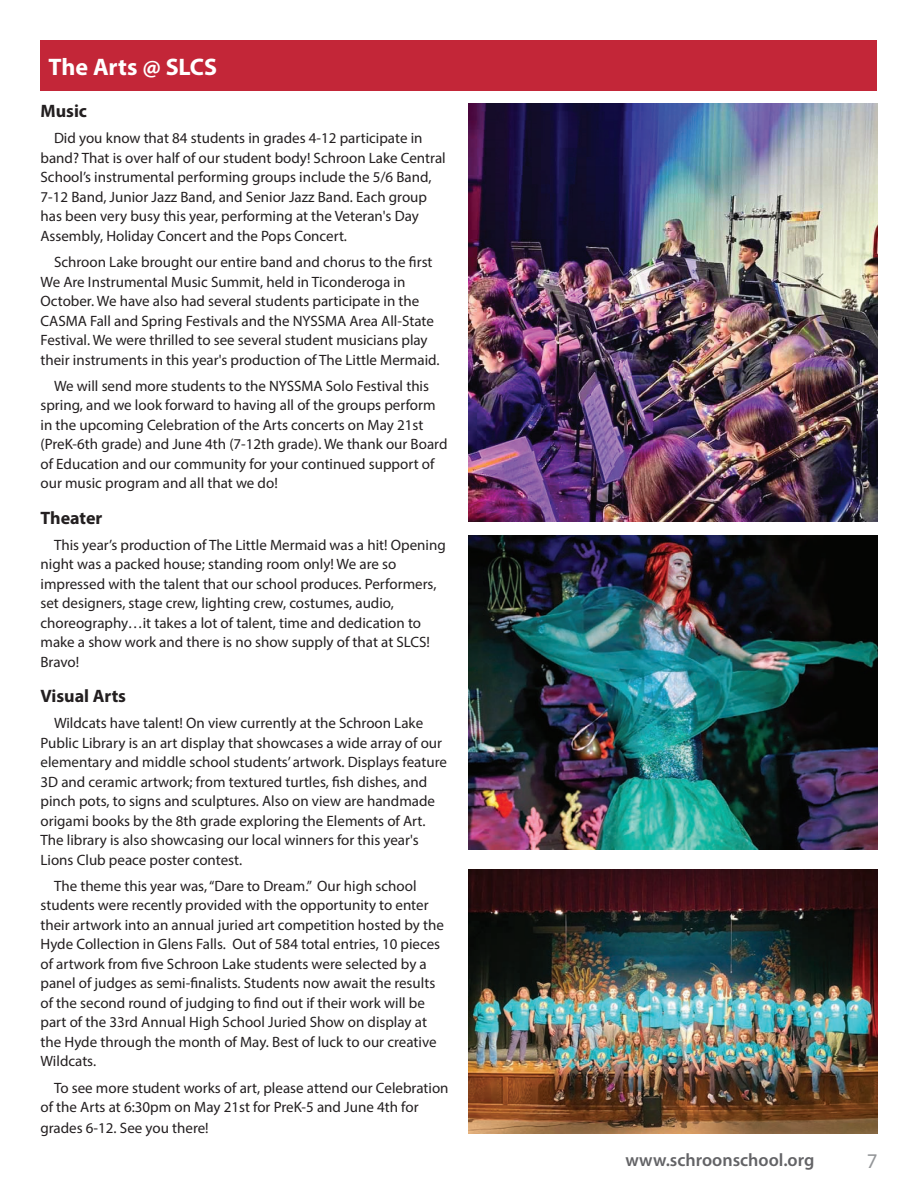
<style>
.page{position:relative;width:918px;height:1188px;background:#fff}
.page>*{position:absolute;margin:0;border:0;box-sizing:border-box;transform-origin:0 0}
.t1{font:700 24px "Myriad Pro";color:#fff}
.t2{font:21px "Myriad Pro";color:#939598}
.t3{font:700 18px "Myriad Pro";color:#231f20}
.t4{font:600 18px "Myriad Pro";color:#636366}
.t5{font:15px/19.5px "Myriad Pro";color:#231f20}
</style>
<div class="page">
<img style="left:468px;top:536px;width:410px;height:314px">
<img style="left:468px;top:104px;width:409px;height:418px">
<img style="left:468px;top:870px;width:410px;height:264px">
<div style="left:40px;top:40px;width:838px;height:51px;background:#c32638"></div>
<h1 class="t1" style="left:49px;top:51px;width:170px">The Arts @ SLCS</h1>
<p class="t3" style="left:40px;top:99px;width:48px">Music</p>
<p class="t5" style="left:40px;top:128px;width:407px;text-indent:14px">Did you know that 84 students in grades 4-12 participate in band? That is over half of our student body! Schroon Lake Central School’s instrumental performing groups include the 5/6 Band, 7-12 Band, Junior Jazz Band, and Senior Jazz Band. Each group has been very busy this year, performing at the Veteran's Day Assembly, Holiday Concert and the Pops Concert.</p>
<p class="t5" style="left:40px;top:252px;width:401px;text-indent:14px">Schroon Lake brought our entire band and chorus to the first We Are Instrumental Music Summit, held in Ticonderoga in October. We have also had several students participate in the CASMA Fall and Spring Festivals and the NYSSMA Area All-State Festival. We were thrilled to see several student musicians play their instruments in this year's production of The Little Mermaid.</p>
<p class="t5" style="left:40px;top:376px;width:409px;text-indent:14px">We will send more students to the NYSSMA Solo Festival this spring, and we look forward to having all of the groups perform in the upcoming Celebration of the Arts concerts on May 21st (PreK-6th grade) and June 4th (7-12th grade). We thank our Board of Education and our community for your continued support of our music program and all that we do!</p>
<p class="t3" style="left:40px;top:506px;width:63px">Theater</p>
<p class="t5" style="left:40px;top:535px;width:407px;text-indent:14px">This year’s production of The Little Mermaid was a hit! Opening night was a packed house; standing room only! We are so impressed with the talent that our school produces. Performers, set designers, stage crew, lighting crew, costumes, audio, choreography…it takes a lot of talent, time and dedication to make a show work and there is no show supply of that at SLCS!<br>Bravo!</p>
<p class="t3" style="left:40px;top:684px;width:87px">Visual Arts</p>
<p class="t5" style="left:40px;top:713px;width:408px;text-indent:14px">Wildcats have talent! On view currently at the Schroon Lake Public Library is an art display that showcases a wide array of our elementary and middle school students’ artwork. Displays feature 3D and ceramic artwork; from textured turtles, fish dishes, and pinch pots, to signs and sculptures. Also on view are handmade origami books by the 8th grade exploring the Elements of Art.<br>The library is also showcasing our local winners for this year's Lions Club peace poster contest.</p>
<p class="t5" style="left:40px;top:876px;width:405px;text-indent:14px">The theme this year was, “Dare to Dream.” Our high school students were recently provided with the opportunity to enter their artwork into an annual juried art competition hosted by the Hyde Collection in Glens Falls. Out of 584 total entries, 10 pieces of artwork from five Schroon Lake students were selected by a panel of judges as semi-finalists. Students now await the results of the second round of judging to find out if their work will be part of the 33rd Annual High School Juried Show on display at the Hyde through the month of May. Best of luck to our creative Wildcats.</p>
<p class="t5" style="left:40px;top:1078px;width:410px;text-indent:14px">To see more student works of art, please attend our Celebration of the Arts at 6:30pm on May 21st for PreK-5 and June 4th for</p>
<p class="t5" style="left:40px;top:1118px;width:170px">grades 6-12. See you there!</p>
<p class="t4" style="left:626px;top:1148px;width:190px">www.schroonschool.org</p>
<h2 class="t2" style="left:867px;top:1148px;width:12px">7</h2>
</div>
